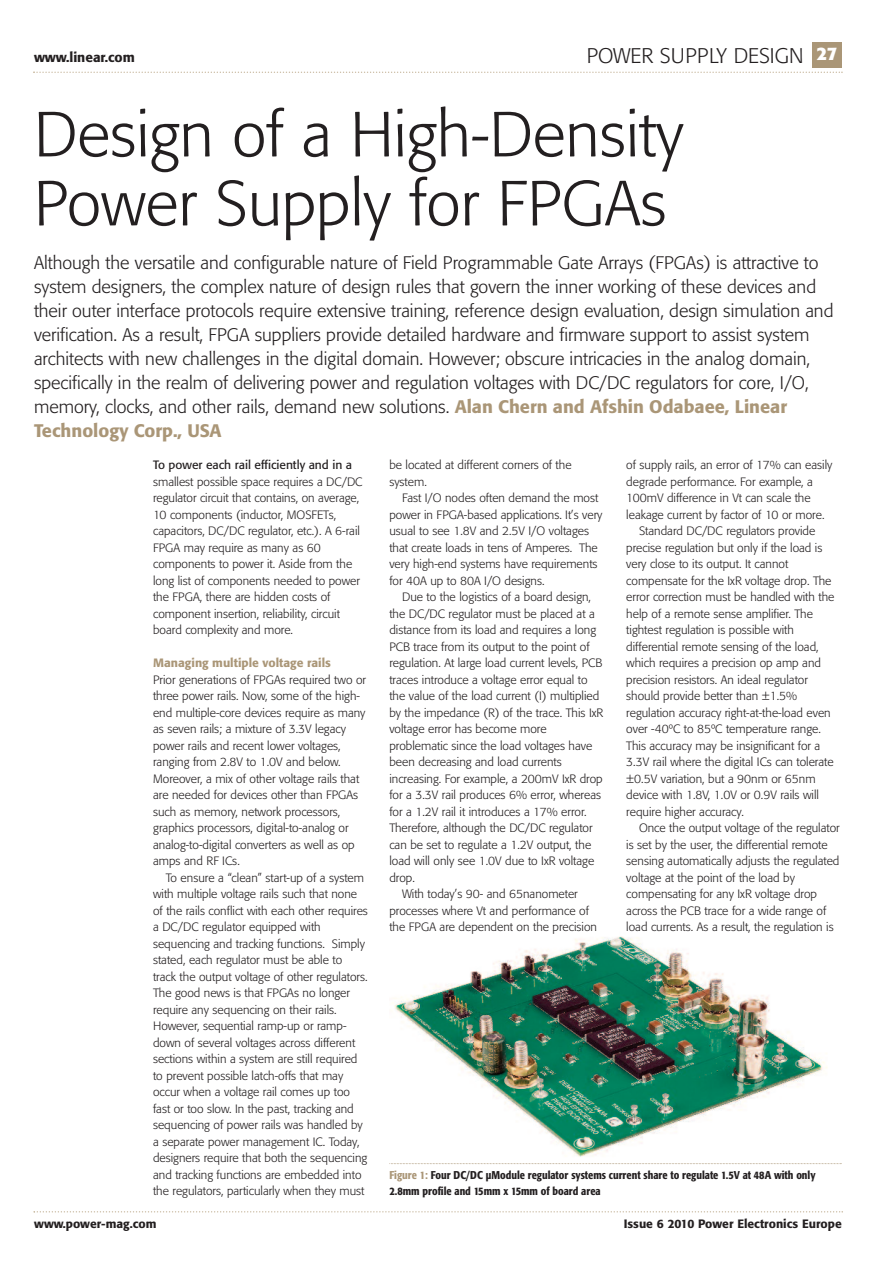
<style>
.page{position:relative;width:893px;height:1263px;background:#fff}
.page>*{position:absolute;margin:0;border:0;box-sizing:border-box;transform-origin:0 0}
.t1{font:300 63px/69px "Formata";color:#231f20}
.t2{font:300 21px "Formata";color:#231f20}
.t3{font:300 18px/24px "Formata";color:#231f20}
.t4{font:500 13.5px "Formata";color:#231f20}
.t5{font:300 12px/16.5px "Formata";color:#231f20}
.t6{font:500 12px "Formata";color:#231f20}
.t7{font:12px "Formata";color:#231f20}
.t8{font:500 12px "Formata";color:#aa9677}
.t9{font:500 condensed 11.25px/16.5px "Formata";color:#231f20}
.s1{font-weight:700;font-size:18px;color:#fff}
.s2{font-weight:500;color:#aa9677}
.s3{color:#aa9677}
</style>
<div class="page">
<img style="left:394px;top:936px;width:433px;height:221px">
<svg style="left:33px;top:72px;width:810px;height:1px"></svg>
<div style="left:812px;top:43px;width:30px;height:25px;background:#aa9677"></div>
<svg style="left:34px;top:1211px;width:809px;height:1px"></svg>
<svg style="left:389px;top:1163px;width:453px;height:1px"></svg>
<p class="t4" style="left:34px;top:52px;width:102px">www.linear.com</p>
<h2 class="t2" style="left:587px;top:46px;width:252px">POWER SUPPLY DESIGN <span class="s1">27</span></h2>
<h1 class="t1" style="left:34px;top:105px;width:651px">Design of a High-Density<br>Power Supply for FPGAs</h1>
<p class="t3" style="left:34px;top:252px;width:801px">Although the versatile and configurable nature of Field Programmable Gate Arrays (FPGAs) is attractive to system designers, the complex nature of design rules that govern the inner working of these devices and their outer interface protocols require extensive training, reference design evaluation, design simulation and verification. As a result, FPGA suppliers provide detailed hardware and firmware support to assist system architects with new challenges in the digital domain. However; obscure intricacies in the analog domain, specifically in the realm of delivering power and regulation voltages with DC/DC regulators for core, I/O, memory, clocks, and other rails, demand new solutions. <span class="s2">Alan Chern and Afshin Odabaee, Linear Technology Corp., USA</span></p>
<p class="t7" style="left:153px;top:460px;width:201px">To power each rail efficiently and in a</p>
<p class="t5" style="left:153px;top:474px;width:211px">smallest possible space requires a DC/DC regulator circuit that contains, on average, 10 components (inductor, MOSFETs, capacitors, DC/DC regulator, etc.). A 6-rail FPGA may require as many as 60 components to power it. Aside from the long list of components needed to power the FPGA, there are hidden costs of component insertion, reliability, circuit board complexity and more.</p>
<p class="t8" style="left:153px;top:658px;width:179px">Managing multiple voltage rails</p>
<p class="t5" style="left:153px;top:672px;width:214px">Prior generations of FPGAs required two or three power rails. Now, some of the high&shy;end multiple-core devices require as many as seven rails; a mixture of 3.3V legacy power rails and recent lower voltages, ranging from 2.8V to 1.0V and below.<br>Moreover, a mix of other voltage rails that are needed for devices other than FPGAs such as memory, network processors, graphics processors, digital-to-analog or analog-to-digital converters as well as op amps and RF ICs.</p>
<p class="t5" style="left:153px;top:870px;width:216px;text-indent:13px">To ensure a “clean” start-up of a system with multiple voltage rails such that none of the rails conflict with each other requires a DC/DC regulator equipped with sequencing and tracking functions. Simply stated, each regulator must be able to track the output voltage of other regulators.<br>The good news is that FPGAs no longer require any sequencing on their rails.<br>However, sequential ramp-up or ramp&shy;down of several voltages across different sections within a system are still required to prevent possible latch-offs that may occur when a voltage rail comes up too fast or too slow. In the past, tracking and sequencing of power rails was handled by a separate power management IC. Today, designers require that both the sequencing and tracking functions are embedded into the regulators, particularly when they must</p>
<p class="t5" style="left:389px;top:458px;width:184px">be located at different corners of the system.</p>
<p class="t5" style="left:389px;top:491px;width:215px;text-indent:13px">Fast I/O nodes often demand the most power in FPGA-based applications. It’s very usual to see 1.8V and 2.5V I/O voltages that create loads in tens of Amperes. The very high-end systems have requirements for 40A up to 80A I/O designs.</p>
<p class="t5" style="left:402px;top:590px;width:190px">Due to the logistics of a board design,</p>
<p class="t5" style="left:389px;top:606px;width:207px">the DC/DC regulator must be placed at a</p>
<p class="t5" style="left:389px;top:623px;width:208px">distance from its load and requires a long</p>
<p class="t5" style="left:389px;top:639px;width:202px">PCB trace from its output to the point of</p>
<p class="t5" style="left:389px;top:656px;width:215px">regulation. At large load current levels, PCB</p>
<p class="t5" style="left:389px;top:672px;width:200px">traces introduce a voltage error equal to</p>
<p class="t5" style="left:389px;top:689px;width:211px">the value of the load current (I) multiplied</p>
<p class="t5" style="left:389px;top:705px;width:215px">by the impedance (R) of the trace. This IxR</p>
<p class="t5" style="left:389px;top:722px;width:159px">voltage error has become more</p>
<p class="t5" style="left:389px;top:738px;width:204px">problematic since the load voltages have</p>
<p class="t5" style="left:389px;top:755px;width:174px">been decreasing and load currents</p>
<p class="t5" style="left:389px;top:771px;width:215px">increasing. For example, a 200mV IxR drop</p>
<p class="t5" style="left:389px;top:788px;width:213px">for a 3.3V rail produces 6% error, whereas</p>
<p class="t5" style="left:389px;top:804px;width:199px">for a 1.2V rail it introduces a 17% error.</p>
<p class="t5" style="left:389px;top:821px;width:205px">Therefore, although the DC/DC regulator</p>
<p class="t5" style="left:389px;top:837px;width:203px">can be set to regulate a 1.2V output, the</p>
<p class="t5" style="left:389px;top:854px;width:206px">load will only see 1.0V due to IxR voltage</p>
<p class="t5" style="left:389px;top:870px;width:27px">drop.</p>
<p class="t5" style="left:402px;top:887px;width:177px">With today’s 90- and 65nanometer</p>
<p class="t5" style="left:389px;top:903px;width:201px">processes where Vt and performance of</p>
<p class="t5" style="left:389px;top:920px;width:209px">the FPGA are dependent on the precision</p>
<p class="t5" style="left:626px;top:458px;width:208px">of supply rails, an error of 17% can easily</p>
<p class="t5" style="left:626px;top:474px;width:188px">degrade performance. For example, a</p>
<p class="t5" style="left:626px;top:491px;width:186px">100mV difference in Vt can scale the</p>
<p class="t5" style="left:626px;top:507px;width:200px">leakage current by factor of 10 or more.</p>
<p class="t5" style="left:639px;top:524px;width:178px">Standard DC/DC regulators provide</p>
<p class="t5" style="left:626px;top:540px;width:198px">precise regulation but only if the load is</p>
<p class="t5" style="left:626px;top:557px;width:163px">very close to its output. It cannot</p>
<p class="t5" style="left:626px;top:573px;width:207px">compensate for the IxR voltage drop. The</p>
<p class="t5" style="left:626px;top:590px;width:210px">error correction must be handled with the</p>
<p class="t5" style="left:626px;top:606px;width:188px">help of a remote sense amplifier. The</p>
<p class="t5" style="left:626px;top:623px;width:169px">tightest regulation is possible with</p>
<p class="t5" style="left:626px;top:639px;width:194px">differential remote sensing of the load,</p>
<p class="t5" style="left:626px;top:656px;width:196px">which requires a precision op amp and</p>
<p class="t5" style="left:626px;top:672px;width:183px">precision resistors. An ideal regulator</p>
<p class="t5" style="left:626px;top:689px;width:172px">should provide better than ±1.5%</p>
<p class="t5" style="left:626px;top:705px;width:206px">regulation accuracy right-at-the-load even</p>
<p class="t5" style="left:626px;top:722px;width:196px">over -40ºC to 85ºC temperature range.</p>
<p class="t5" style="left:626px;top:738px;width:195px">This accuracy may be insignificant for a</p>
<p class="t5" style="left:626px;top:755px;width:209px">3.3V rail where the digital ICs can tolerate</p>
<p class="t5" style="left:626px;top:771px;width:191px">±0.5V variation, but a 90nm or 65nm</p>
<p class="t5" style="left:626px;top:788px;width:194px">device with 1.8V, 1.0V or 0.9V rails will</p>
<p class="t5" style="left:626px;top:804px;width:119px">require higher accuracy.</p>
<p class="t5" style="left:639px;top:821px;width:202px">Once the output voltage of the regulator</p>
<p class="t5" style="left:626px;top:837px;width:203px">is set by the user, the differential remote</p>
<p class="t5" style="left:626px;top:854px;width:215px">sensing automatically adjusts the regulated</p>
<p class="t5" style="left:626px;top:870px;width:170px">voltage at the point of the load by</p>
<p class="t5" style="left:626px;top:887px;width:192px">compensating for any IxR voltage drop</p>
<p class="t5" style="left:626px;top:903px;width:201px">across the PCB trace for a wide range of</p>
<p class="t5" style="left:626px;top:920px;width:209px">load currents. As a result, the regulation is</p>
<p class="t9" style="left:389px;top:1168px;width:428px"><span class="s3">Figure 1:</span> Four DC/DC µModule regulator systems current share to regulate 1.5V at 48A with only<br>2.8mm profile and 15mm x 15mm of board area</p>
<p class="t6" style="left:34px;top:1219px;width:124px">www.power-mag.com</p>
<p class="t6" style="left:624px;top:1219px;width:220px">Issue 6 2010 Power Electronics Europe</p>
</div>
